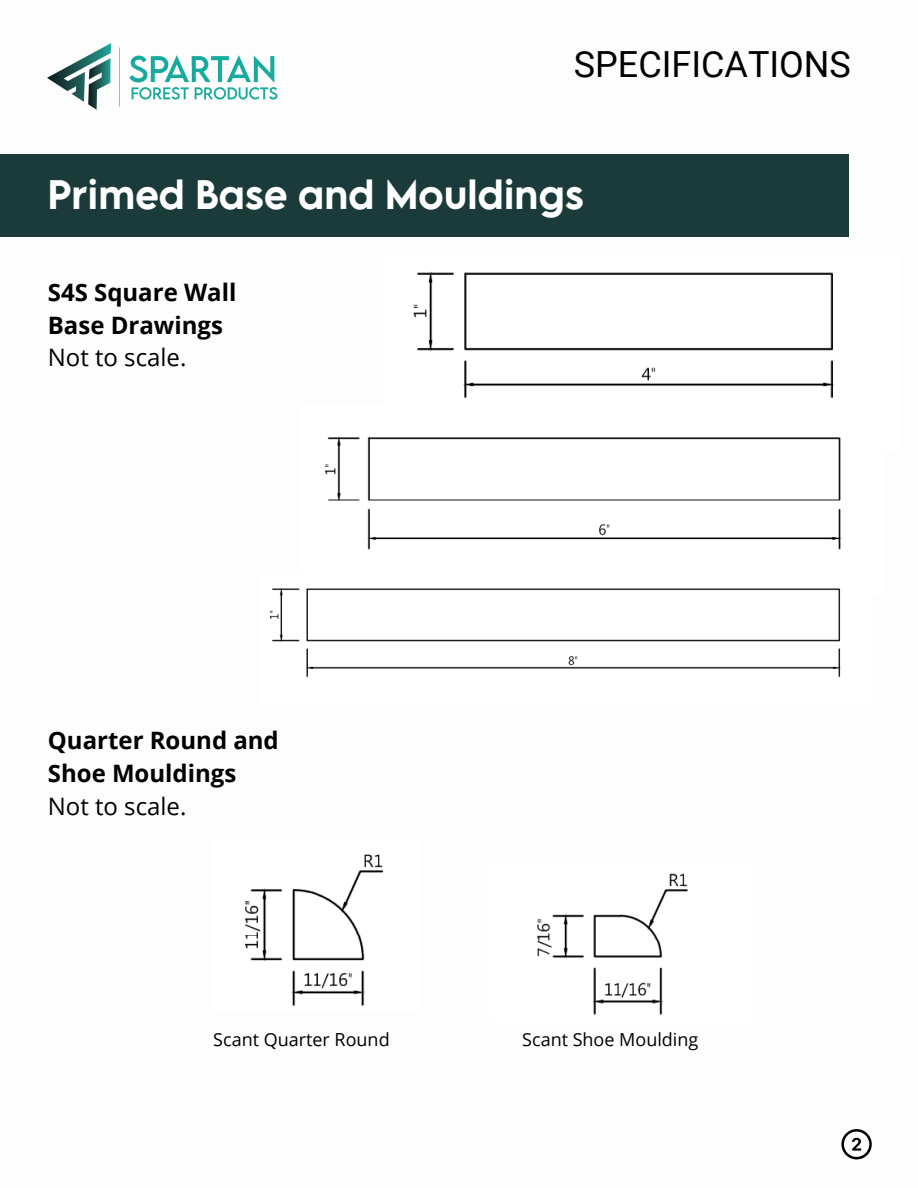
<style>
.page{position:relative;width:918px;height:1188px;background:#fff}
.page>*{position:absolute;margin:0;border:0;box-sizing:border-box;transform-origin:0 0}
.t1{font:500 36.6px "LEMONMILK Pro FTR";color:#fff}
.t2{font:36px "Roboto";color:#000}
.t3{font:700 24px/32.7px "Open Sans";color:#000}
.t4{font:24px "Open Sans";color:#000}
.t5{font:18px "Open Sans";color:#000}
</style>
<div class="page">
<img style="left:48px;top:44px;width:229px;height:65px">
<div style="left:0;top:155px;width:849px;height:82px;background:#153735"></div>
<img style="left:413px;top:271px;width:422px;height:128px">
<img style="left:324px;top:436px;width:518px;height:114px">
<img style="left:269px;top:588px;width:572px;height:90px">
<img style="left:245px;top:854px;width:139px;height:152px">
<img style="left:537px;top:873px;width:151px;height:142px">
<svg style="left:841px;top:1129px;width:31px;height:30px"></svg>
<p class="t2" style="left:574px;top:44px;width:279px">SPECIFICATIONS</p>
<p class="t1" style="left:48px;top:170px;width:538px">Primed Base and Mouldings</p>
<p class="t3" style="left:48px;top:275px;width:190px">S4S Square Wall</p>
<p class="t3" style="left:48px;top:308px;width:177px">Base Drawings</p>
<p class="t4" style="left:48px;top:341px;width:140px">Not to scale.</p>
<p class="t3" style="left:48px;top:724px;width:232px">Quarter Round and<br>Shoe Mouldings</p>
<p class="t4" style="left:48px;top:789px;width:140px">Not to scale.</p>
<p class="t5" style="left:213px;top:1027px;width:178px">Scant Quarter Round</p>
<p class="t5" style="left:522px;top:1027px;width:178px">Scant Shoe Moulding</p>
</div>
